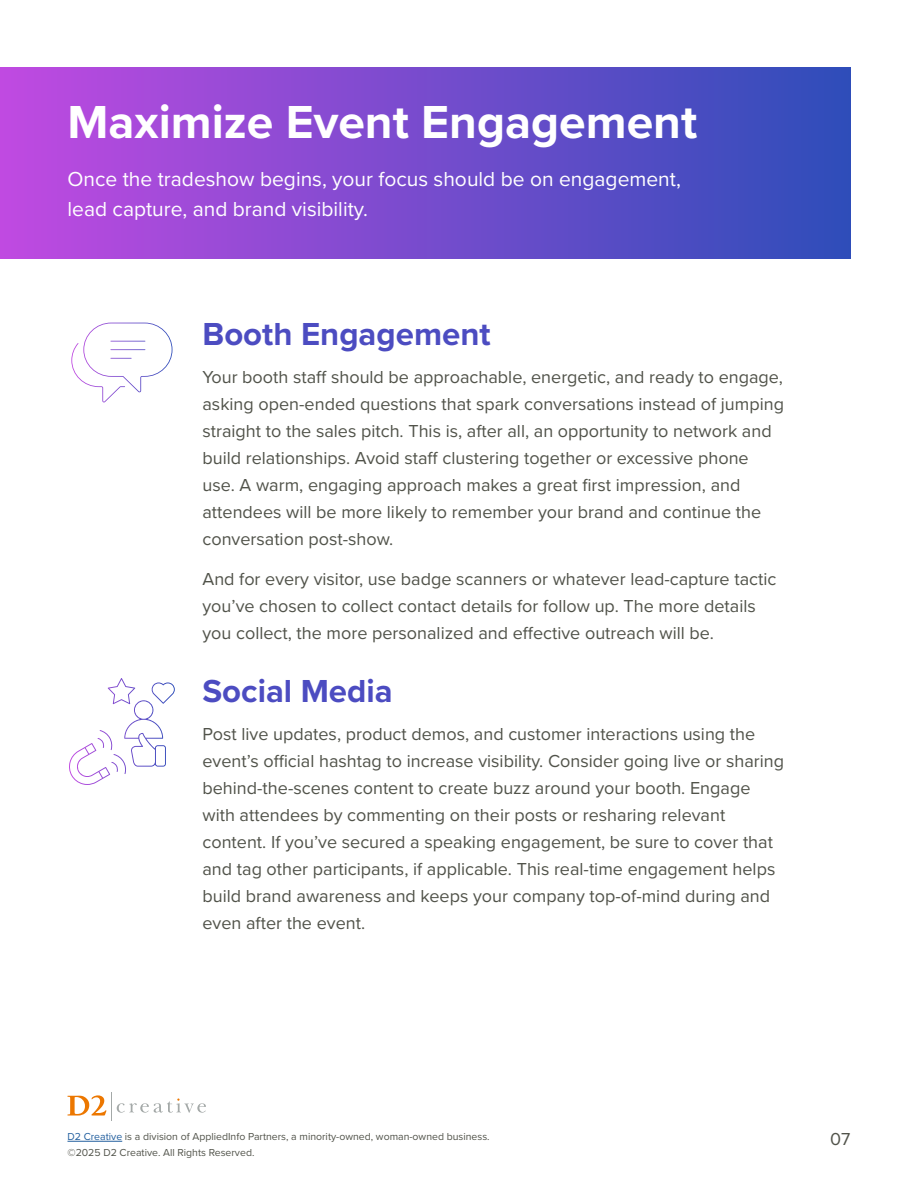
<style>
.page{position:relative;width:918px;height:1188px;background:#fff}
.page>*{position:absolute;margin:0;border:0;box-sizing:border-box;transform-origin:0 0}
.t1{font:700 48px "Proxima Nova";color:#fff}
.t2{font:700 33px "Proxima Nova";color:#4c4cc1}
.t3{font:21px/30px "Proxima Nova";color:#fff}
.t4{font:18px/27px "Proxima Nova";color:#51534a}
.t5{font:10.5px/16.5px "Proxima Nova";color:#51534a}
.s1{color:#215e9e}
</style>
<div class="page">
<svg style="left:68px;top:1092px;width:138px;height:29px"></svg>
<hr style="left:68px;top:1141px;width:54px;height:1px;background:#215e9e">
<div style="left:0;top:68px;width:850px;height:190px;background:linear-gradient(to right,#c04ae1,#2e4db9)"></div>
<svg style="left:71px;top:323px;width:101px;height:79px"></svg>
<svg style="left:100px;top:678px;width:75px;height:89px"></svg>
<h1 class="t1" style="left:68px;top:87px;width:631px">Maximize Event Engagement</h1>
<p class="t3" style="left:68px;top:164px;width:615px">Once the tradeshow begins, your focus should be on engagement, lead capture, and brand visibility.</p>
<h2 class="t2" style="left:202px;top:310px;width:290px">Booth Engagement</h2>
<p class="t4" style="left:202px;top:363px;width:583px">Your booth staff should be approachable, energetic, and ready to engage, asking open-ended questions that spark conversations instead of jumping straight to the sales pitch. This is, after all, an opportunity to network and build relationships. Avoid staff clustering together or excessive phone use. A warm, engaging approach makes a great first impression, and attendees will be more likely to remember your brand and continue the conversation post-show.</p>
<p class="t4" style="left:202px;top:565px;width:575px">And for every visitor, use badge scanners or whatever lead-capture tactic you’ve chosen to collect contact details for follow up. The more details you collect, the more personalized and effective outreach will be.</p>
<h2 class="t2" style="left:202px;top:667px;width:192px">Social Media</h2>
<p class="t4" style="left:202px;top:720px;width:583px">Post live updates, product demos, and customer interactions using the event’s official hashtag to increase visibility. Consider going live or sharing behind-the-scenes content to create buzz around your booth. Engage with attendees by commenting on their posts or resharing relevant content. If you’ve secured a speaking engagement, be sure to cover that and tag other participants, if applicable. This real-time engagement helps build brand awareness and keeps your company top-of-mind during and even after the event.</p>
<p class="t5" style="left:68px;top:1127px;width:424px"><span class="s1">D2 Creative</span> is a division of AppliedInfo Partners, a minority-owned, woman-owned business. ©2025 D2 Creative. All Rights Reserved.</p>
<p class="t4" style="left:830px;top:1125px;width:22px">07</p>
</div>
